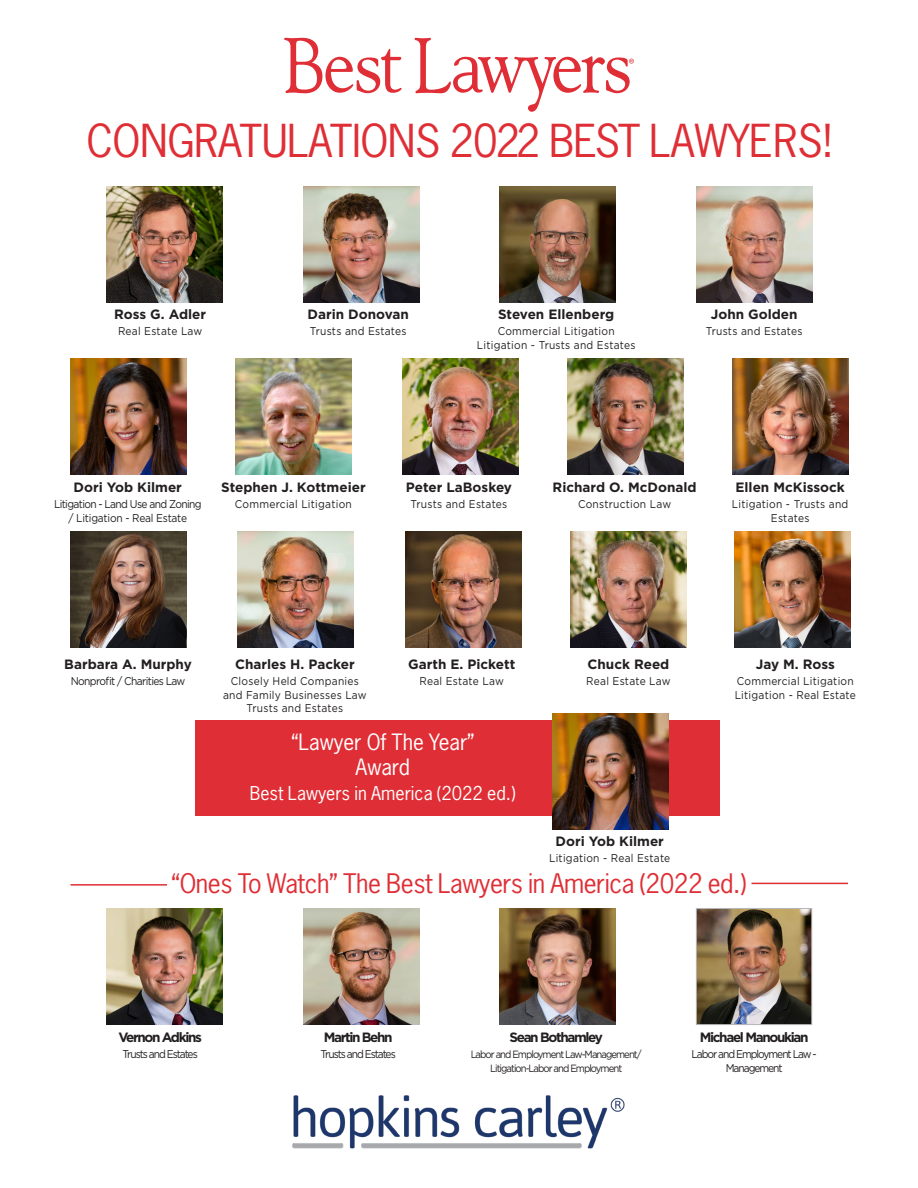
<style>
.page{position:relative;width:918px;height:1188px;background:#fff}
.page>*{position:absolute;margin:0;border:0;box-sizing:border-box;transform-origin:0 0}
.Headline{font:42.75px "News Gothic Jeff Std";letter-spacing:-.01em;color:#df2e35}
.Headline-2{font:25.35px "News Gothic Jeff Std";letter-spacing:-.02em;color:#df2e35}
.Headline-3{font:21.15px/25.2px "News Gothic Jeff Std";color:#fff;text-align:center}
.Headline-4{font:18px "News Gothic Jeff Std";color:#fff}
.Lawyer_Name{font:700 13.5px "Gotham";color:#231f20}
.Lawyer_Name-2{font:700 13.5px "Gotham";letter-spacing:-.1em;color:#231f20}
.t1{font:11.25px/13.5px "Gotham";letter-spacing:.025em;color:#231f20;text-align:center;scale:.91 1}
.t2{font:11.25px/13.5px "Gotham";letter-spacing:-.06em;color:#231f20;text-align:center;scale:.91 1}
.t3{font:11.25px/13.5px "Gotham";letter-spacing:-.1em;color:#231f20;text-align:center;scale:.91 1}
.t4{font:10.5px/13.5px "Gotham";letter-spacing:-.1em;color:#231f20;text-align:center;scale:.91 1}
</style>
<div class="page">
<svg style="left:284px;top:38px;width:118px;height:55px"></svg>
<svg style="left:415px;top:38px;width:219px;height:74px"></svg>
<img style="left:292px;top:1095px;width:333px;height:53px">
<img style="left:106px;top:187px;width:117px;height:116px">
<img style="left:303px;top:187px;width:116px;height:116px">
<img style="left:500px;top:187px;width:116px;height:116px">
<img style="left:696px;top:187px;width:116px;height:116px">
<img style="left:237px;top:531px;width:116px;height:117px">
<img style="left:405px;top:531px;width:116px;height:117px">
<img style="left:570px;top:531px;width:116px;height:117px">
<img style="left:70px;top:358px;width:117px;height:116px">
<img style="left:236px;top:358px;width:116px;height:116px">
<img style="left:402px;top:358px;width:116px;height:116px">
<img style="left:567px;top:358px;width:116px;height:116px">
<img style="left:732px;top:358px;width:116px;height:116px">
<img style="left:106px;top:909px;width:117px;height:116px">
<img style="left:303px;top:909px;width:116px;height:116px">
<img style="left:500px;top:909px;width:116px;height:116px">
<img style="left:698px;top:910px;width:112px;height:113px">
<div style="left:696px;top:908px;width:116px;height:117px;border:1px solid #b6b7bb"></div>
<div style="left:195px;top:720px;width:525px;height:95px;background:#df2e35"></div>
<img style="left:552px;top:713px;width:116px;height:116px">
<img style="left:734px;top:531px;width:116px;height:117px">
<hr style="left:70px;top:884px;width:97px;height:2px;background:#df2e35">
<hr style="left:751px;top:883px;width:97px;height:1px;background:#df2e35">
<img style="left:70px;top:531px;width:117px;height:117px">
<p class="Headline" style="left:86px;top:114px;width:747px">CONGRATULATIONS 2022 BEST LAWYERS!</p>
<p class="Lawyer_Name" style="left:114px;top:305px;width:93px">Ross G. Adler</p>
<p class="t1" style="left:118px;top:324px;width:94px">Real Estate Law</p>
<p class="Lawyer_Name" style="left:308px;top:305px;width:103px">Darin Donovan</p>
<p class="t1" style="left:310px;top:324px;width:108px">Trusts and Estates</p>
<p class="Lawyer_Name" style="left:498px;top:305px;width:118px">Steven Ellenberg</p>
<p class="t1" style="left:477px;top:324px;width:176px">Commercial Litigation<br>Litigation - Trusts and Estates</p>
<p class="Lawyer_Name" style="left:711px;top:305px;width:88px">John Golden</p>
<p class="t1" style="left:706px;top:324px;width:108px">Trusts and Estates</p>
<p class="Lawyer_Name" style="left:74px;top:478px;width:110px">Dori Yob Kilmer</p>
<p class="t2" style="left:54px;top:497px;width:164px">Litigation - Land Use and Zoning / Litigation - Real Estate</p>
<p class="Lawyer_Name" style="left:221px;top:478px;width:146px">Stephen J. Kottmeier</p>
<p class="t1" style="left:235px;top:497px;width:130px">Commercial Litigation</p>
<p class="Lawyer_Name" style="left:406px;top:478px;width:108px">Peter LaBoskey</p>
<p class="t1" style="left:411px;top:497px;width:108px">Trusts and Estates</p>
<p class="Lawyer_Name" style="left:553px;top:478px;width:146px">Richard O. McDonald</p>
<p class="t1" style="left:578px;top:497px;width:104px">Construction Law</p>
<p class="Lawyer_Name" style="left:736px;top:478px;width:111px">Ellen McKissock</p>
<p class="t1" style="left:732px;top:497px;width:130px">Litigation - Trusts and<br>Estates</p>
<p class="Lawyer_Name" style="left:64px;top:655px;width:129px">Barbara A. Murphy</p>
<p class="t2" style="left:71px;top:675px;width:128px">Nonprofit / Charities Law</p>
<p class="Lawyer_Name" style="left:235px;top:655px;width:121px">Charles H. Packer</p>
<p class="t1" style="left:223px;top:675px;width:159px">Closely Held Companies and Family Businesses Law<br>Trusts and Estates</p>
<p class="Lawyer_Name" style="left:408px;top:655px;width:109px">Garth E. Pickett</p>
<p class="t1" style="left:420px;top:675px;width:94px">Real Estate Law</p>
<p class="Headline-3" style="left:291px;top:729px;width:185px">“Lawyer Of The Year”<br>Award</p>
<p class="Headline-4" style="left:250px;top:782px;width:267px">Best Lawyers in America (2022 ed.)</p>
<p class="Lawyer_Name" style="left:588px;top:655px;width:83px">Chuck Reed</p>
<p class="t1" style="left:586px;top:675px;width:94px">Real Estate Law</p>
<p class="Lawyer_Name" style="left:756px;top:655px;width:81px">Jay M. Ross</p>
<p class="t1" style="left:735px;top:675px;width:135px;text-align:left">Commercial Litigation<br>Litigation - Real Estate</p>
<p class="Lawyer_Name" style="left:556px;top:832px;width:110px">Dori Yob Kilmer</p>
<p class="t1" style="left:549px;top:851px;width:135px">Litigation - Real Estate</p>
<p class="Headline-2" style="left:171px;top:867px;width:577px">“Ones To Watch” The Best Lawyers in America (2022 ed.)</p>
<p class="Lawyer_Name-2" style="left:118px;top:1028px;width:85px">Vernon Adkins</p>
<p class="t3" style="left:123px;top:1047px;width:84px">Trusts and Estates</p>
<p class="Lawyer_Name-2" style="left:324px;top:1028px;width:70px">Martin Behn</p>
<p class="t3" style="left:321px;top:1047px;width:84px">Trusts and Estates</p>
<p class="Lawyer_Name-2" style="left:509px;top:1028px;width:95px">Sean Bothamley</p>
<p class="t4" style="left:471px;top:1048px;width:189px">Labor and Employment Law-Management/<br>Litigation-Labor and Employment</p>
<p class="Lawyer_Name-2" style="left:700px;top:1028px;width:110px">Michael Manoukian</p>
<p class="t3" style="left:692px;top:1047px;width:139px">Labor and Employment Law -<br>Management</p>
</div>
